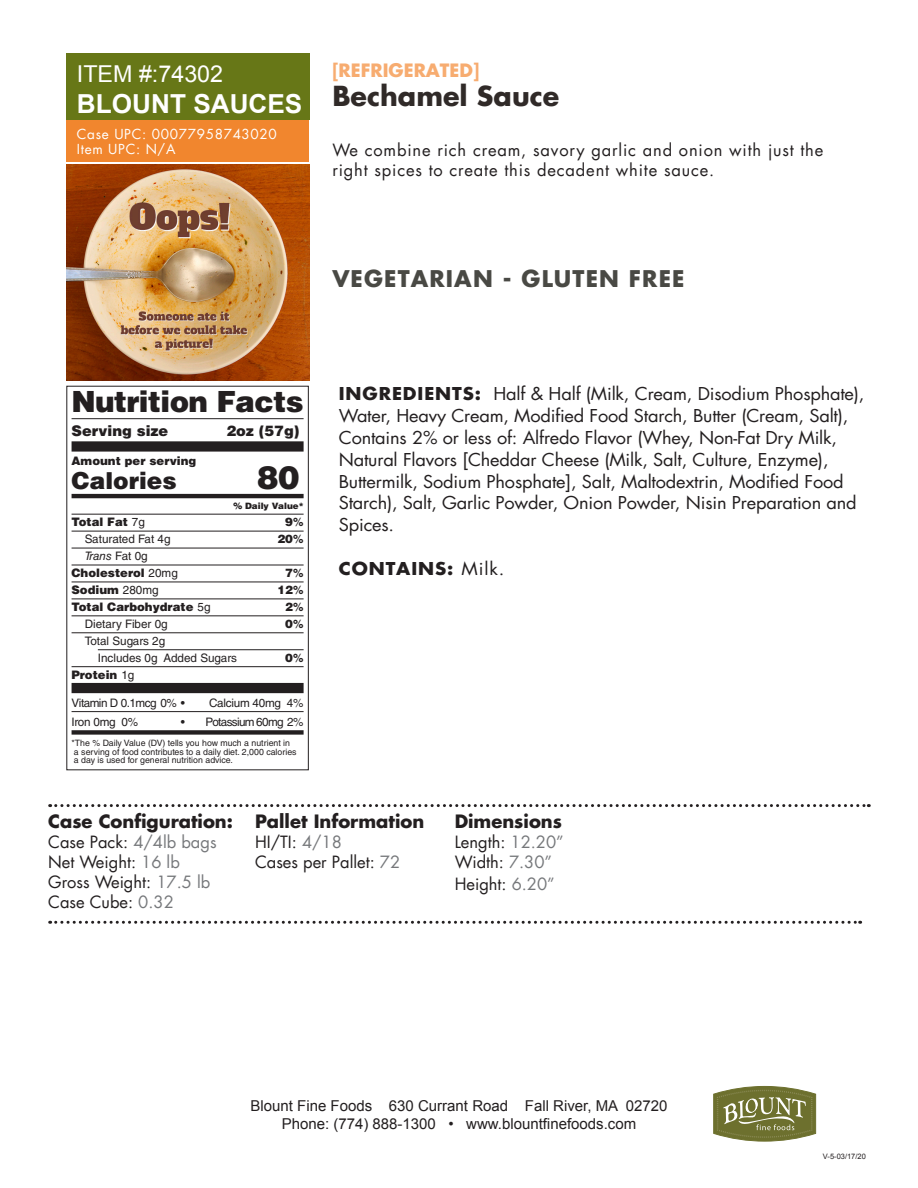
<style>
.page{position:relative;width:918px;height:1188px;background:#fff}
.page>*{position:absolute;margin:0;border:0;box-sizing:border-box;transform-origin:0 0}
.t1{font:900 32.1px "Helvetica LT Std";color:#231f20}
.t2{font:900 29.25px "Helvetica LT Std";letter-spacing:-.02em;color:#231f20}
.t3{font:700 27px "Futura";color:#302a28}
.t4{font:700 26.25px "Arial";color:#fff}
.t5{font:900 23.4px "Helvetica LT Std";color:#231f20}
.t6{font:23.25px "Arial";color:#fff}
.t7{font:700 22.5px "Futura";letter-spacing:.05em;color:#494944}
.t8{font:700 18px "Futura";color:#231f20}
.t9{font:700 18px "Futura";color:#f7ac70}
.t10{font:17.4px/21.9px "Futura";letter-spacing:-.01em;color:#231f20;scale:1.05 1}
.t11{font:700 17.4px "Futura";letter-spacing:.05em;color:#231f20;scale:1.05 1}
.t12{font:16.5px/19.8px "Futura";color:#231f20}
.t13{font:16.5px/19.8px "Futura";letter-spacing:.05em;color:#231f20}
.t14{font:15px/18px "Arial";color:#231f20;text-align:center}
.t15{font:900 14.55px "Helvetica LT Std";color:#231f20}
.t16{font:13.5px/15px "Futura";letter-spacing:.05em;color:#fff}
.t17{font:900 11.7px/17px "Helvetica LT Std";color:#231f20}
.t18{font:11.7px/17px "Helvetica LT Std";color:#231f20}
.t19{font:11.7px "Helvetica LT Std";letter-spacing:-.02em;color:#231f20}
.t20{font:11.7px "Helvetica LT Std";letter-spacing:-.04em;color:#231f20}
.t21{font:11.7px "Helvetica LT Std";letter-spacing:-.055em;color:#231f20}
.t22{font:8.7px/8.7px "Helvetica LT Std";color:#231f20}
.t23{font:900 8.7px "Helvetica LT Std";color:#231f20}
.t24{font:7.5px "Arial";color:#231f20}
.s1{font-weight:400}
.s2{font-weight:700}
.s3{font-weight:400;font-style:italic}
.s4{color:#76787b}
</style>
<div class="page">
<div style="left:66px;top:54px;width:243px;height:66px;background:#677717"></div>
<img style="left:66px;top:164px;width:243px;height:216px">
<svg style="left:713px;top:1086px;width:103px;height:55px"></svg>
<div style="left:66px;top:120px;width:243px;height:41px;background:#f1862e"></div>
<svg style="left:50px;top:804px;width:819px;height:3px"></svg>
<svg style="left:50px;top:921px;width:811px;height:3px"></svg>
<hr style="left:72px;top:418px;width:232px;height:1px;background:#231f20">
<div style="left:72px;top:441px;width:232px;height:11px;background:#231f20"></div>
<hr style="left:72px;top:494px;width:232px;height:4px;background:#231f20">
<hr style="left:72px;top:514px;width:232px;height:1px;background:#231f20">
<hr style="left:72px;top:531px;width:232px;height:1px;background:#231f20">
<hr style="left:72px;top:548px;width:232px;height:1px;background:#231f20">
<hr style="left:72px;top:565px;width:232px;height:1px;background:#231f20">
<hr style="left:72px;top:582px;width:232px;height:1px;background:#231f20">
<hr style="left:72px;top:599px;width:232px;height:1px;background:#231f20">
<hr style="left:72px;top:616px;width:232px;height:1px;background:#231f20">
<hr style="left:72px;top:633px;width:232px;height:1px;background:#231f20">
<hr style="left:98px;top:649px;width:206px;height:1px;background:#231f20">
<hr style="left:72px;top:666px;width:232px;height:1px;background:#231f20">
<div style="left:72px;top:683px;width:232px;height:10px;background:#231f20"></div>
<hr style="left:72px;top:711px;width:232px;height:1px;background:#231f20">
<div style="left:72px;top:730px;width:232px;height:5px;background:#231f20"></div>
<div style="left:66px;top:386px;width:243px;height:384px;border:1px solid #231f20"></div>
<h3 class="t6" style="left:77px;top:59px;width:148px">ITEM #:74302</h3>
<h3 class="t4" style="left:77px;top:86px;width:227px">BLOUNT SAUCES</h3>
<p class="t16" style="left:77px;top:126px;width:202px">Case UPC: 00077958743020<br>Item UPC: N/A</p>
<p class="t9" style="left:332px;top:57px;width:148px">[REFRIGERATED]</p>
<h3 class="t3" style="left:332px;top:77px;width:228px">Bechamel Sauce</h3>
<p class="t13" style="left:332px;top:140px;width:493px">We combine rich cream, savory garlic and onion with just the right spices to create this decadent white sauce.</p>
<p class="t7" style="left:332px;top:262px;width:354px">VEGETARIAN - GLUTEN FREE</p>
<h2 class="t2" style="left:72px;top:382px;width:234px">Nutrition Facts</h2>
<p class="t15" style="left:72px;top:421px;width:98px">Serving size</p>
<p class="t15" style="left:226px;top:421px;width:75px">2oz (57g)</p>
<p class="t17" style="left:72px;top:452px;width:126px">Amount per serving</p>
<h3 class="t5" style="left:72px;top:465px;width:107px">Calories</h3>
<h1 class="t1" style="left:257px;top:456px;width:44px">80</h1>
<p class="t23" style="left:233px;top:500px;width:72px">% Daily Value*</p>
<p class="t17" style="left:72px;top:513px;width:75px">Total Fat <span class="s1">7g</span></p>
<p class="t17" style="left:285px;top:513px;width:20px">9<span class="s2">%</span></p>
<p class="t18" style="left:85px;top:530px;width:87px">Saturated Fat 4g</p>
<p class="t17" style="left:278px;top:530px;width:27px">20<span class="s2">%</span></p>
<p class="t17" style="left:72px;top:547px;width:108px;text-indent:13px"><span class="s3">Trans</span> <span class="s1">Fat 0g<br></span>Cholesterol <span class="s1">20mg</span></p>
<p class="t17" style="left:285px;top:564px;width:20px">7<span class="s2">%</span></p>
<p class="t17" style="left:72px;top:581px;width:89px">Sodium <span class="s1">280mg</span></p>
<p class="t17" style="left:278px;top:581px;width:27px">12<span class="s2">%</span></p>
<p class="t17" style="left:72px;top:598px;width:140px">Total Carbohydrate <span class="s1">5g</span></p>
<p class="t17" style="left:285px;top:598px;width:20px">2<span class="s2">%</span></p>
<p class="t18" style="left:85px;top:615px;width:85px">Dietary Fiber 0g</p>
<p class="t17" style="left:285px;top:615px;width:20px">0<span class="s2">%</span></p>
<p class="t18" style="left:98px;top:632px;width:141px;text-indent:-13px">Total Sugars 2g<br>Includes 0g Added Sugars</p>
<p class="t17" style="left:285px;top:649px;width:20px">0<span class="s2">%</span></p>
<p class="t17" style="left:72px;top:666px;width:64px">Protein <span class="s1">1g</span></p>
<p class="t20" style="left:72px;top:696px;width:115px">Vitamin D 0.1mcg 0% •</p>
<p class="t19" style="left:209px;top:696px;width:96px">Calcium 40mg 4%</p>
<p class="t19" style="left:72px;top:715px;width:68px">Iron 0mg 0%</p>
<p class="t21" style="left:181px;top:715px;width:124px">• Potassium 60mg 2%</p>
<p class="t22" style="left:72px;top:738px;width:227px">*The % Daily Value (DV) tells you how much a nutrient in a serving of food contributes to a daily diet. 2,000 calories a day is used for general nutrition advice.</p>
<p class="t10" style="left:339px;top:383px;width:502px"><span class="s2">INGREDIENTS:</span> Half &amp; Half (Milk, Cream, Disodium Phosphate), Water, Heavy Cream, Modified Food Starch, Butter (Cream, Salt), Contains 2% or less of: Alfredo Flavor (Whey, Non-Fat Dry Milk, Natural Flavors [Cheddar Cheese (Milk, Salt, Culture, Enzyme), Buttermilk, Sodium Phosphate], Salt, Maltodextrin, Modified Food Starch), Salt, Garlic Powder, Onion Powder, Nisin Preparation and Spices.</p>
<p class="t11" style="left:339px;top:556px;width:159px">CONTAINS: <span class="s1">Milk.</span></p>
<p class="t8" style="left:48px;top:809px;width:186px">Case Configuration:</p>
<p class="t12" style="left:48px;top:832px;width:170px">Case Pack: <span class="s4">4/4lb bags<br></span>Net Weight: <span class="s4">16 lb<br></span>Gross Weight: <span class="s4">17.5 lb<br></span>Case Cube: <span class="s4">0.32</span></p>
<p class="t8" style="left:255px;top:809px;width:171px">Pallet Information</p>
<p class="t12" style="left:255px;top:832px;width:147px">HI/TI: <span class="s4">4/18<br></span>Cases per Pallet: <span class="s4">72</span></p>
<p class="t8" style="left:455px;top:809px;width:109px">Dimensions</p>
<p class="t12" style="left:455px;top:832px;width:111px">Length: <span class="s4">12.20”<br></span>Width: <span class="s4">7.30”</span></p>
<p class="t12" style="left:455px;top:873px;width:102px">Height: <span class="s4">6.20”</span></p>
<p class="t14" style="left:251px;top:1097px;width:418px">Blount Fine Foods 630 Currant Road Fall River, MA 02720<br>Phone: (774) 888-1300 • www.blountfinefoods.com</p>
<p class="t24" style="left:823px;top:1151px;width:44px">V-5-03/17/20</p>
</div>
